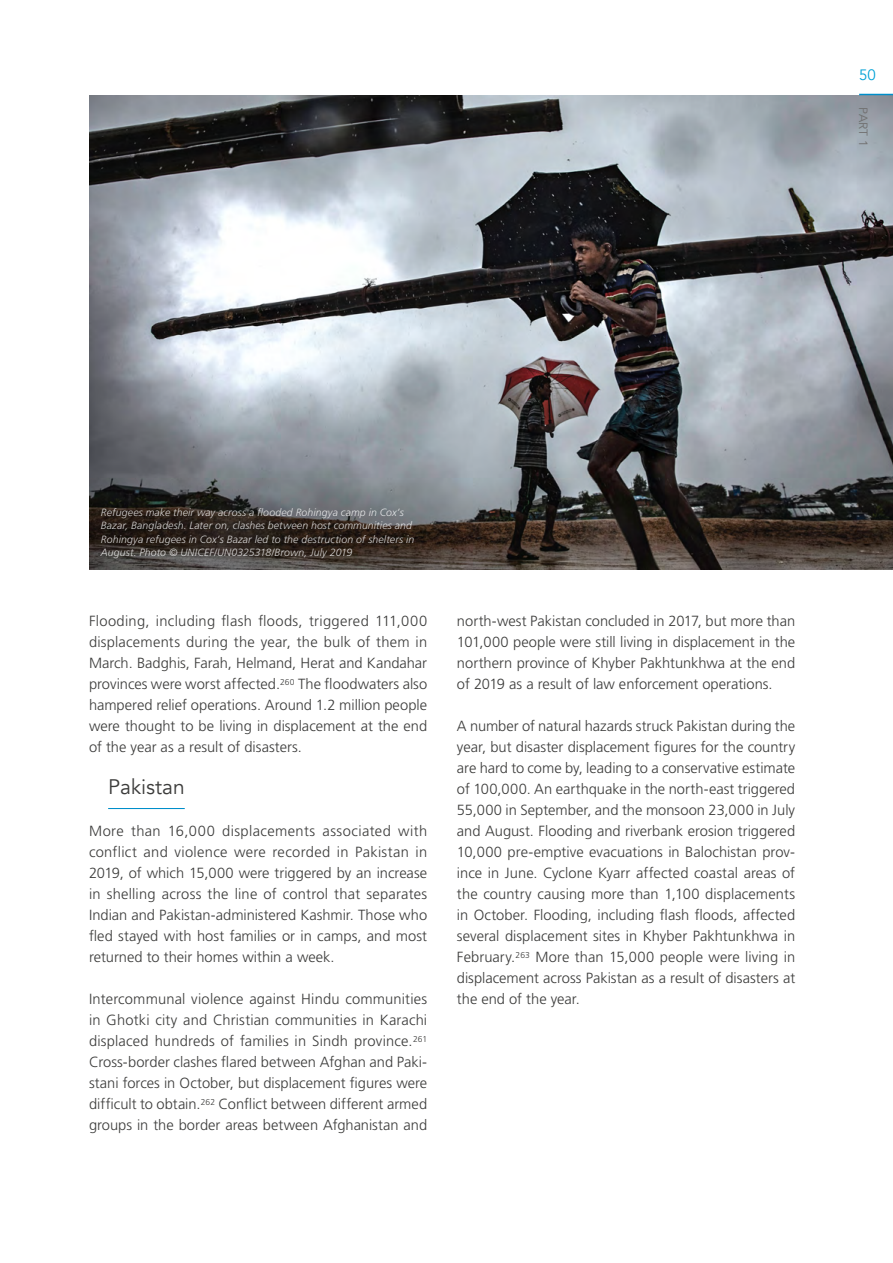
<style>
.page{position:relative;width:893px;height:1263px;background:#fff}
.page>*{position:absolute;margin:0;border:0;box-sizing:border-box;transform-origin:0 0}
.t1{font:21px "Avenir";color:#3c3c3b}
.t2{font:15px "Avenir";color:#00a1d6}
.t3{font:300 14.7px/21px "Frutiger LT Std";color:#3c3c3b;text-align:justify}
.t4{font:12px "Avenir";color:#706f6f}
.t5{font:italic 300 10.5px/13.5px "Frutiger LT Std";letter-spacing:.01em;color:#fff}
</style>
<div class="page">
<hr style="left:108px;top:808px;width:77px;height:1px;background:#008eca">
<img style="left:89px;top:95px;width:804px;height:474px">
<hr style="left:859px;top:94px;width:34px;height:1px;background:#008eca">
<p class="t2" style="left:859px;top:66px;width:18px">50</p>
<p class="t4" style="left:870px;top:107px;width:41px;rotate:90deg">PART 1</p>
<p class="t5" style="left:101px;top:506px;width:315px">Refugees make their way across a flooded Rohingya camp in Cox’s Bazar, Bangladesh. Later on, clashes between host communities and Rohingya refugees in Cox’s Bazar led to the destruction of shelters in August. Photo © UNICEF/UN0325318/Brown, July 2019</p>
<p class="t3" style="left:89px;top:611px;width:340px">Flooding, including flash floods, triggered 111,000 displacements during the year, the bulk of them in March. Badghis, Farah, Helmand, Herat and Kandahar provinces were worst affected.<sup>260</sup> The floodwaters also hampered relief operations. Around 1.2 million people were thought to be living in displacement at the end of the year as a result of disasters.</p>
<h1 class="t1" style="left:108px;top:774px;width:78px">Pakistan</h1>
<p class="t3" style="left:89px;top:821px;width:340px">More than 16,000 displacements associated with conflict and violence were recorded in Pakistan in 2019, of which 15,000 were triggered by an increase in shelling across the line of control that separates Indian and Pakistan-administered Kashmir. Those who fled stayed with host families or in camps, and most returned to their homes within a week.</p>
<p class="t3" style="left:89px;top:989px;width:340px">Intercommunal violence against Hindu communities in Ghotki city and Christian communities in Karachi displaced hundreds of families in Sindh province.<sup>261<br></sup>Cross-border clashes flared between Afghan and Paki&shy;stani forces in October, but displacement figures were difficult to obtain.<sup>262</sup> Conflict between different armed groups in the border areas between Afghanistan and</p>
<p class="t3" style="left:457px;top:611px;width:340px">north-west Pakistan concluded in 2017, but more than 101,000 people were still living in displacement in the northern province of Khyber Pakhtunkhwa at the end of 2019 as a result of law enforcement operations.</p>
<p class="t3" style="left:457px;top:716px;width:340px">A number of natural hazards struck Pakistan during the year, but disaster displacement figures for the country are hard to come by, leading to a conservative estimate of 100,000. An earthquake in the north-east triggered 55,000 in September, and the monsoon 23,000 in July and August. Flooding and riverbank erosion triggered 10,000 pre-emptive evacuations in Balochistan prov&shy;ince in June. Cyclone Kyarr affected coastal areas of the country causing more than 1,100 displacements in October. Flooding, including flash floods, affected several displacement sites in Khyber Pakhtunkhwa in February.<sup>263</sup> More than 15,000 people were living in displacement across Pakistan as a result of disasters at the end of the year.</p>
</div>
